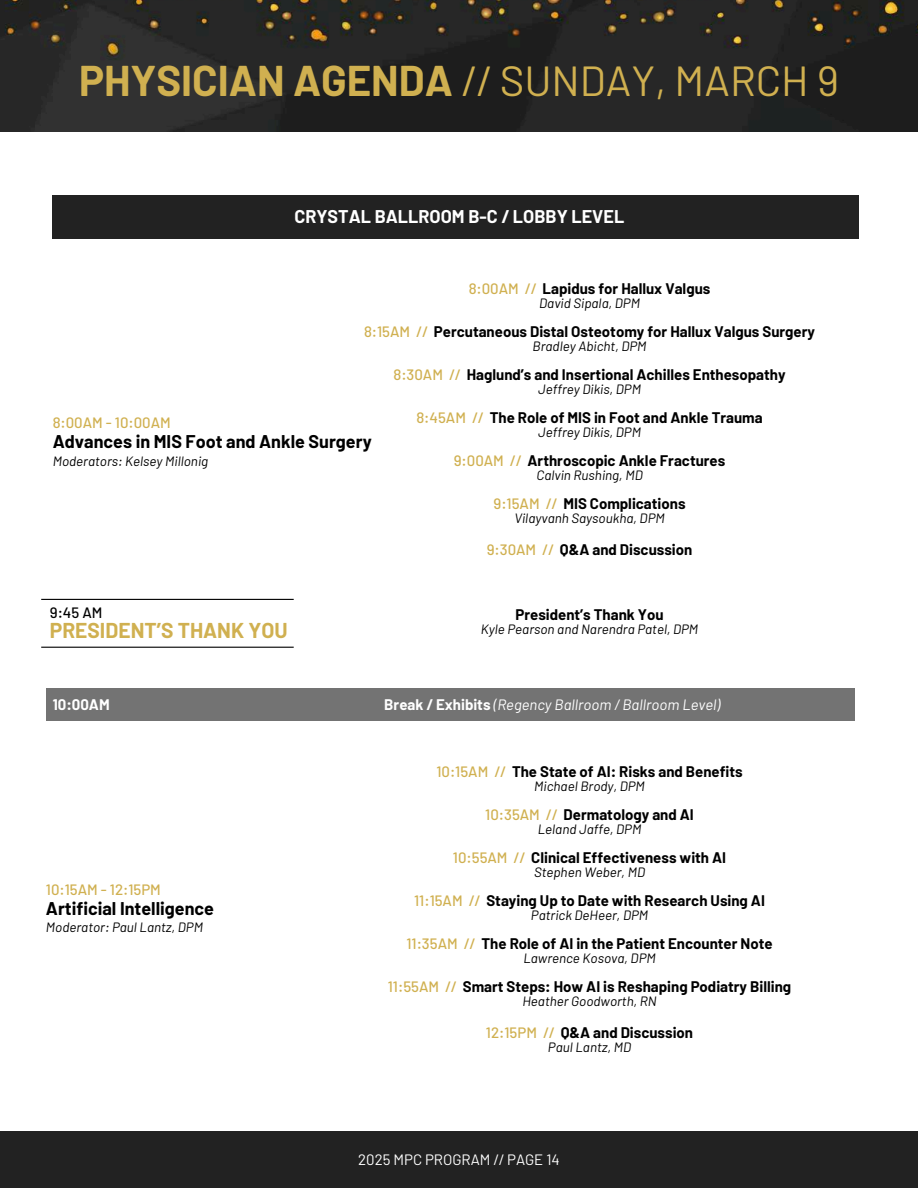
<style>
.page{position:relative;width:918px;height:1188px;background:#fff}
.page>*{position:absolute;margin:0;border:0;box-sizing:border-box;transform-origin:0 0}
.t1{font:700 42px "Barlow";color:#d0b050}
.t2{font:700 21px "Barlow";color:#d0b050}
.t3{font:700 18px "Barlow";color:#000}
.t4{font:700 18px "Barlow";color:#fff}
.t5{font:700 15px "Barlow";color:#000}
.t6{font:italic 15px "Barlow";color:#fff}
.t7{font:500 15px "Barlow";color:#d0b050}
.t8{font:15px "Barlow";color:#fff}
.t9{font:700 15px "Barlow";color:#fff}
.t10{font:500 15px "Barlow";color:#000}
.t11{font:italic 13.5px "Barlow";color:#000}
.s1{font-weight:400}
.s2{font-weight:500;color:#d0b050}
.s3{font-weight:700;font-style:normal}
</style>
<div class="page">
<div style="left:0;top:1131px;width:918px;height:57px;background:#222"></div>
<div style="left:46px;top:688px;width:809px;height:33px;background:#737373"></div>
<div style="left:53px;top:195px;width:802px;height:44px;background:#222"></div>
<img style="left:0;top:0;width:918px;height:131px">
<hr style="left:41px;top:647px;width:253px;height:1px;background:#000">
<hr style="left:41px;top:599px;width:253px;height:1px;background:#000">
<p class="t1" style="left:79px;top:54px;width:761px">PHYSICIAN AGENDA <span class="s1">// SUNDAY, MARCH 9</span></p>
<p class="t4" style="left:294px;top:205px;width:331px">CRYSTAL BALLROOM B-C / LOBBY LEVEL</p>
<h3 class="t5" style="left:469px;top:279px;width:243px"><span class="s2">8:00AM //</span> Lapidus for Hallux Valgus</h3>
<p class="t11" style="left:539px;top:295px;width:102px">David Sipala, DPM</p>
<p class="t5" style="left:364px;top:322px;width:453px"><span class="s2">8:15AM //</span> Percutaneous Distal Osteotomy for Hallux Valgus Surgery</p>
<p class="t11" style="left:533px;top:338px;width:115px">Bradley Abicht, DPM</p>
<p class="t5" style="left:393px;top:365px;width:394px"><span class="s2">8:30AM //</span> Haglund’s and Insertional Achilles Enthesopathy</p>
<p class="t11" style="left:538px;top:381px;width:104px">Jeffrey Dikis, DPM</p>
<p class="t5" style="left:416px;top:408px;width:348px"><span class="s2">8:45AM //</span> The Role of MIS in Foot and Ankle Trauma</p>
<p class="t11" style="left:538px;top:424px;width:104px">Jeffrey Dikis, DPM</p>
<p class="t5" style="left:454px;top:451px;width:273px"><span class="s2">9:00AM //</span> Arthroscopic Ankle Fractures</p>
<p class="t11" style="left:536px;top:467px;width:108px">Calvin Rushing, MD</p>
<p class="t5" style="left:494px;top:494px;width:194px"><span class="s2">9:15AM //</span> MIS Complications</p>
<p class="t11" style="left:514px;top:510px;width:152px">Vilayvanh Saysoukha, DPM</p>
<p class="t5" style="left:487px;top:540px;width:207px"><span class="s2">9:30AM //</span> Q&amp;A and Discussion</p>
<p class="t7" style="left:53px;top:413px;width:120px">8:00AM - 10:00AM</p>
<p class="t3" style="left:53px;top:430px;width:321px">Advances in MIS Foot and Ankle Surgery</p>
<p class="t11" style="left:53px;top:453px;width:157px">Moderators: Kelsey Millonig</p>
<p class="t10" style="left:50px;top:603px;width:54px">9:45 AM</p>
<p class="t2" style="left:50px;top:617px;width:239px">PRESIDENT’S THANK YOU</p>
<p class="t5" style="left:515px;top:605px;width:150px">President’s Thank You</p>
<p class="t11" style="left:481px;top:620px;width:219px">Kyle Pearson and Narendra Patel, DPM</p>
<p class="t9" style="left:53px;top:695px;width:58px">10:00AM</p>
<h1 class="t6" style="left:384px;top:695px;width:337px"><span class="s3">Break / Exhibits</span> (Regency Ballroom / Ballroom Level)</h1>
<p class="t7" style="left:46px;top:880px;width:116px">10:15AM - 12:15PM</p>
<p class="t3" style="left:46px;top:897px;width:170px">Artificial Intelligence</p>
<p class="t11" style="left:46px;top:919px;width:159px">Moderator: Paul Lantz, DPM</p>
<h4 class="t5" style="left:436px;top:762px;width:308px"><span class="s2">10:15AM //</span> The State of AI: Risks and Benefits</h4>
<p class="t11" style="left:534px;top:777px;width:112px">Michael Brody, DPM</p>
<p class="t5" style="left:485px;top:805px;width:210px"><span class="s2">10:35AM //</span> Dermatology and AI</p>
<h2 class="t11" style="left:538px;top:820px;width:105px">Leland Jaffe, DPM</h2>
<h2 class="t5" style="left:453px;top:848px;width:275px"><span class="s2">10:55AM //</span> Clinical Effectiveness with AI</h2>
<p class="t11" style="left:534px;top:863px;width:113px">Stephen Weber, MD</p>
<p class="t5" style="left:414px;top:891px;width:352px"><span class="s2">11:15AM //</span> Staying Up to Date with Research Using AI</p>
<p class="t11" style="left:531px;top:906px;width:119px">Patrick DeHeer, DPM</p>
<p class="t5" style="left:406px;top:934px;width:368px"><span class="s2">11:35AM //</span> The Role of AI in the Patient Encounter Note</p>
<h5 class="t11" style="left:523px;top:949px;width:134px">Lawrence Kosova, DPM</h5>
<p class="t5" style="left:388px;top:977px;width:405px"><span class="s2">11:55AM //</span> Smart Steps: How AI is Reshaping Podiatry Billing</p>
<p class="t11" style="left:522px;top:992px;width:136px">Heather Goodworth, RN</p>
<p class="t5" style="left:486px;top:1023px;width:209px"><span class="s2">12:15PM //</span> Q&amp;A and Discussion</p>
<p class="t11" style="left:548px;top:1038px;width:85px">Paul Lantz, MD</p>
<p class="t8" style="left:358px;top:1150px;width:203px">2025 MPC PROGRAM // PAGE 14</p>
</div>
